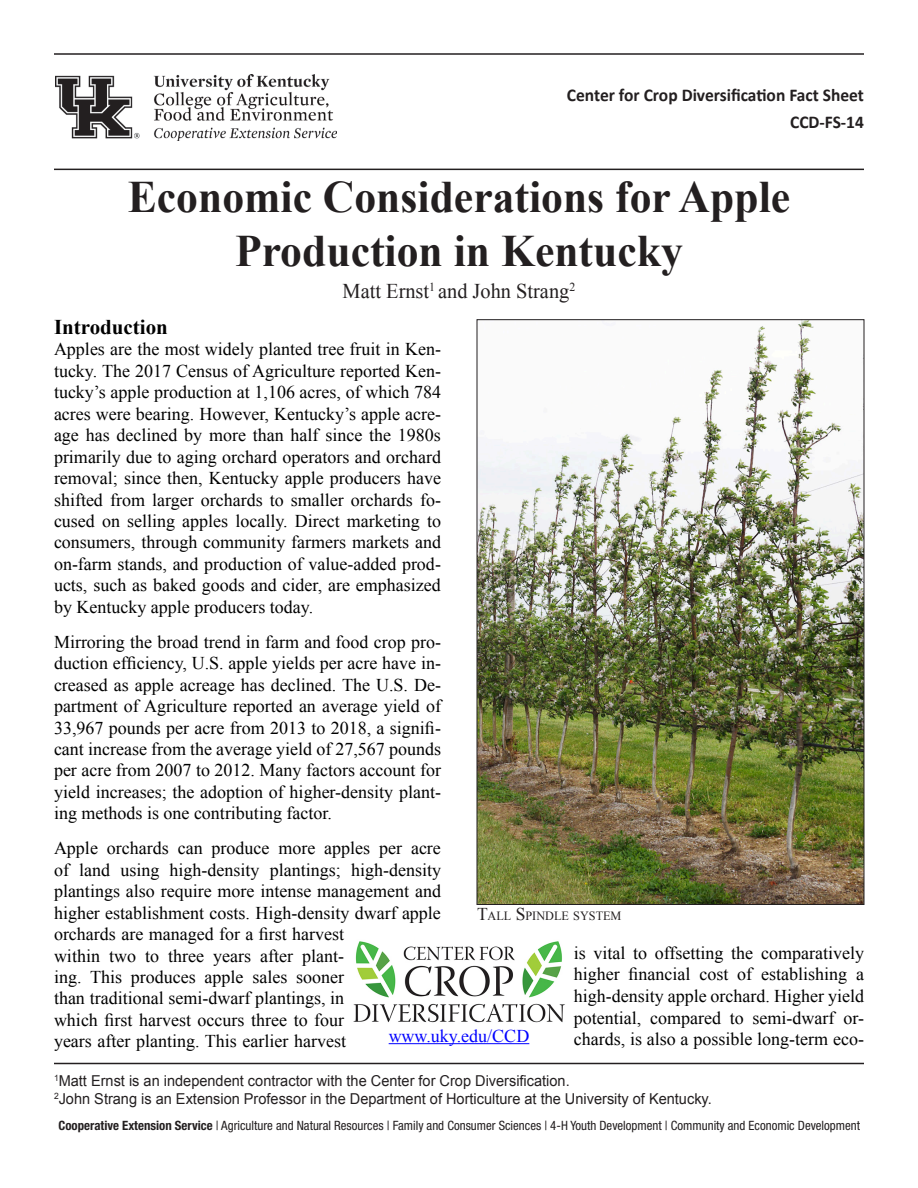
<style>
.page{position:relative;width:918px;height:1188px;background:#fff}
.page>*{position:absolute;margin:0;border:0;box-sizing:border-box;transform-origin:0 0}
.t1{font:700 45px "Times New Roman";color:#231f20}
.t2{font:21px "Times New Roman";color:#231f20}
.t3{font:700 21px "Times New Roman";color:#000}
.t4{font:18px/21.5px "Times New Roman";color:#000;text-align:justify}
.t5{font:700 18px "Calibri";color:#231f20}
.t6{font:18px "Times New Roman";color:#00f}
.t7{font:15px "Arial";color:#231f20}
.t8{font:condensed 12.9px "Helvetica Neue LT Std";color:#231f20}
.t9{font:12.6px "Times New Roman";color:#231f20}
.s1{font-size:18px}
.s2{font-weight:700}
</style>
<div class="page">
<img style="left:353px;top:941px;width:212px;height:82px">
<hr style="left:54px;top:53px;width:810px;height:2px;background:#231f20">
<hr style="left:54px;top:169px;width:810px;height:1px;background:#231f20">
<hr style="left:54px;top:1063px;width:810px;height:1px;background:#231f20">
<img style="left:56px;top:75px;width:280px;height:65px">
<hr style="left:389px;top:1043px;width:140px;height:1px;background:#00f">
<img style="left:479px;top:321px;width:383px;height:582px">
<p class="t5" style="left:567px;top:84px;width:299px">Center for Crop Diversification Fact Sheet</p>
<p class="t5" style="left:790px;top:111px;width:75px">CCD-FS-14</p>
<p class="t1" style="left:128px;top:166px;width:664px">Economic Considerations for Apple</p>
<p class="t1" style="left:235px;top:220px;width:449px">Production in Kentucky</p>
<p class="t2" style="left:343px;top:277px;width:234px">Matt Ernst<sup>1</sup> and John Strang<sup>2</sup></p>
<p class="t3" style="left:54px;top:312px;width:115px">Introduction</p>
<p class="t4" style="left:54px;top:338px;width:389px">Apples are the most widely planted tree fruit in Ken&shy;tucky. The 2017 Census of Agriculture reported Ken&shy;tucky’s apple production at 1,106 acres, of which 784 acres were bearing. However, Kentucky’s apple acre&shy;age has declined by more than half since the 1980s primarily due to aging orchard operators and orchard removal; since then, Kentucky apple producers have shifted from larger orchards to smaller orchards fo&shy;cused on selling apples locally. Direct marketing to consumers, through community farmers markets and on-farm stands, and production of value-added prod&shy;ucts, such as baked goods and cider, are emphasized by Kentucky apple producers today.</p>
<p class="t4" style="left:54px;top:631px;width:389px">Mirroring the broad trend in farm and food crop pro&shy;duction efficiency, U.S. apple yields per acre have in&shy;creased as apple acreage has declined. The U.S. De&shy;partment of Agriculture reported an average yield of 33,967 pounds per acre from 2013 to 2018, a signifi&shy;cant increase from the average yield of 27,567 pounds per acre from 2007 to 2012. Many factors account for yield increases; the adoption of higher-density plant&shy;ing methods is one contributing factor.</p>
<p class="t4" style="left:54px;top:837px;width:389px;text-align:left">Apple orchards can produce more apples per acre of land using high-density plantings; high-density plantings also require more intense management and higher establishment costs. High-density dwarf apple orchards are managed for a first harvest<br>within two to three years after plant-<br>ing. This produces apple sales sooner<br>than traditional semi-dwarf plantings, in<br>which first harvest occurs three to four<br>years after planting. This earlier harvest</p>
<p class="t9" style="left:477px;top:907px;width:146px"><span class="s1">T</span>ALL <span class="s1">S</span>PINDLE SYSTEM</p>
<p class="t4" style="left:574px;top:942px;width:292px">is vital to offsetting the comparatively higher financial cost of establishing a high-density apple orchard. Higher yield potential, compared to semi-dwarf or&shy;chards, is also a possible long-term eco-</p>
<p class="t6" style="left:389px;top:1024px;width:142px">www.uky.edu/CCD</p>
<p class="t7" style="left:54px;top:1071px;width:517px"><sup>1</sup>Matt Ernst is an independent contractor with the Center for Crop Diversification.</p>
<p class="t7" style="left:54px;top:1089px;width:659px"><sup>2</sup>John Strang is an Extension Professor in the Department of Horticulture at the University of Kentucky.</p>
<p class="t8" style="left:58px;top:1118px;width:803px"><span class="s2">Cooperative Extension Service</span> | Agriculture and Natural Resources | Family and Consumer Sciences | 4-H Youth Development | Community and Economic Development</p>
</div>
